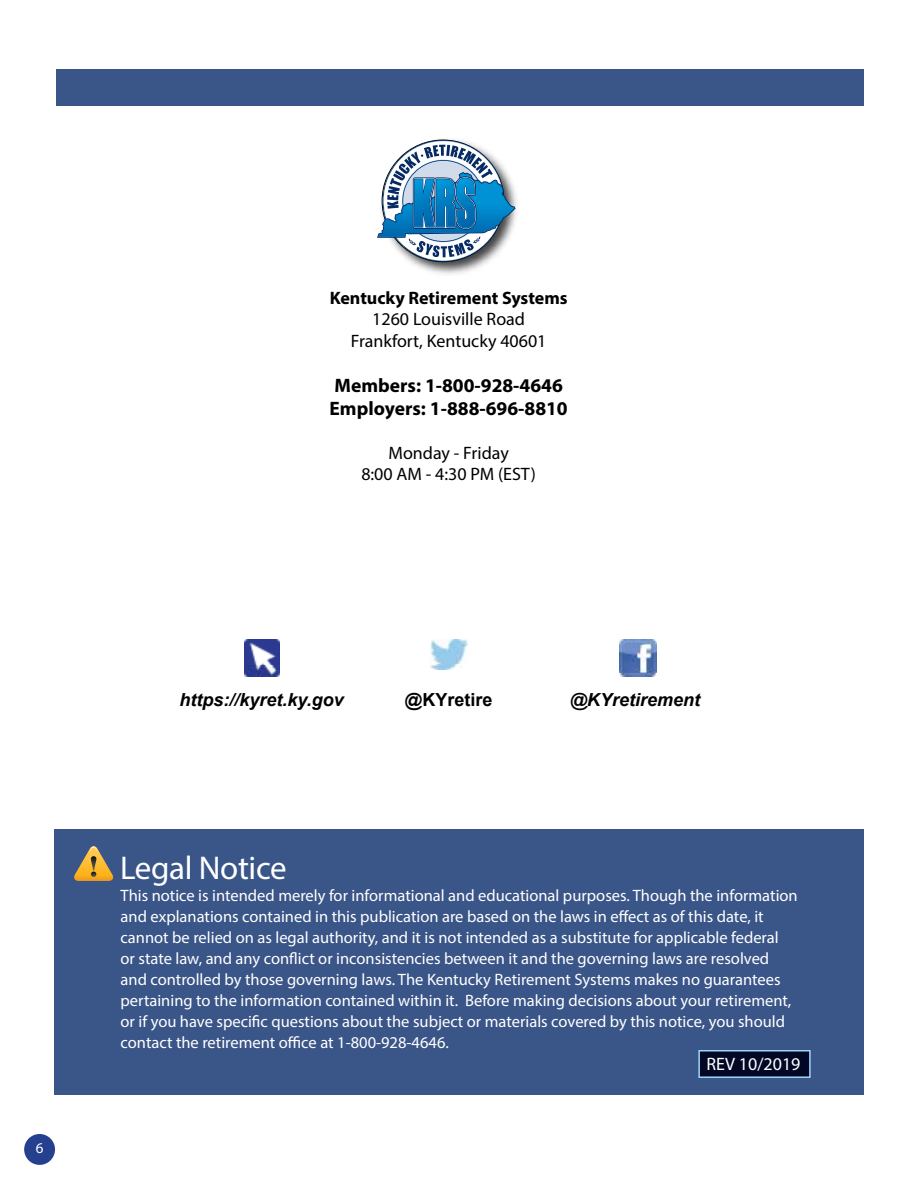
<style>
.page{position:relative;width:918px;height:1188px;background:#fff}
.page>*{position:absolute;margin:0;border:0;box-sizing:border-box;transform-origin:0 0}
.t1{font:33px "Myriad Pro";letter-spacing:-.01em;color:#fff}
.t2{font:700 19.5px/23.4px "Myriad Pro";color:#000}
.t3{font:18px/21.6px "Myriad Pro";color:#000;text-align:center}
.t4{font:italic 700 18px "Arial";color:#000}
.t5{font:700 18px "Myriad Pro";color:#000}
.t6{font:18px "Myriad Pro";color:#fff}
.t7{font:700 18px "Arial";color:#000}
.t8{font:16.5px/21px "Myriad Pro";color:#fff}
.t9{font:15px "Myriad Pro";color:#fff}
</style>
<div class="page">
<div style="left:24px;top:1134px;width:31px;height:31px;background:#25408f;border-radius:50%"></div>
<div style="left:57px;top:69px;width:807px;height:37px;background:#3a5588"></div>
<div style="left:54px;top:829px;width:810px;height:266px;background:#3a5588"></div>
<div style="left:698px;top:1050px;width:113px;height:28px;background:#020725;border:2px solid #9fd6f6"></div>
<svg style="left:74px;top:846px;width:40px;height:35px"></svg>
<img style="left:620px;top:640px;width:37px;height:37px">
<img style="left:430px;top:640px;width:37px;height:30px">
<img style="left:245px;top:640px;width:35px;height:37px">
<img style="left:411px;top:139px;width:77px;height:136px">
<svg style="left:377px;top:140px;width:140px;height:122px"></svg>
<p class="t5" style="left:330px;top:286px;width:240px">Kentucky Retirement Systems</p>
<p class="t3" style="left:351px;top:308px;width:197px">1260 Louisville Road<br>Frankfort, Kentucky 40601</p>
<p class="t2" style="left:330px;top:373px;width:240px">Members: 1-800-928-4646<br>Employers: 1-888-696-8810</p>
<p class="t3" style="left:361px;top:442px;width:176px">Monday - Friday<br>8:00 AM - 4:30 PM (EST)</p>
<p class="t9" style="left:36px;top:1139px;width:9px">6</p>
<p class="t4" style="left:179px;top:688px;width:166px">https://kyret.ky.gov</p>
<p class="t7" style="left:405px;top:687px;width:89px">@KYretire</p>
<p class="t4" style="left:570px;top:688px;width:132px">@KYretirement</p>
<h1 class="t1" style="left:120px;top:847px;width:168px">Legal Notice</h1>
<p class="t8" style="left:121px;top:885px;width:679px">This notice is intended merely for informational and educational purposes. Though the information and explanations contained in this publication are based on the laws in effect as of this date, it cannot be relied on as legal authority, and it is not intended as a substitute for applicable federal<br>or state law, and any conflict or inconsistencies between it and the governing laws are resolved and controlled by those governing laws. The Kentucky Retirement Systems makes no guarantees pertaining to the information contained within it. Before making decisions about your retirement, or if you have specific questions about the subject or materials covered by this notice, you should contact the retirement office at 1-800-928-4646.</p>
<p class="t6" style="left:706px;top:1053px;width:95px">REV 10/2019</p>
</div>
